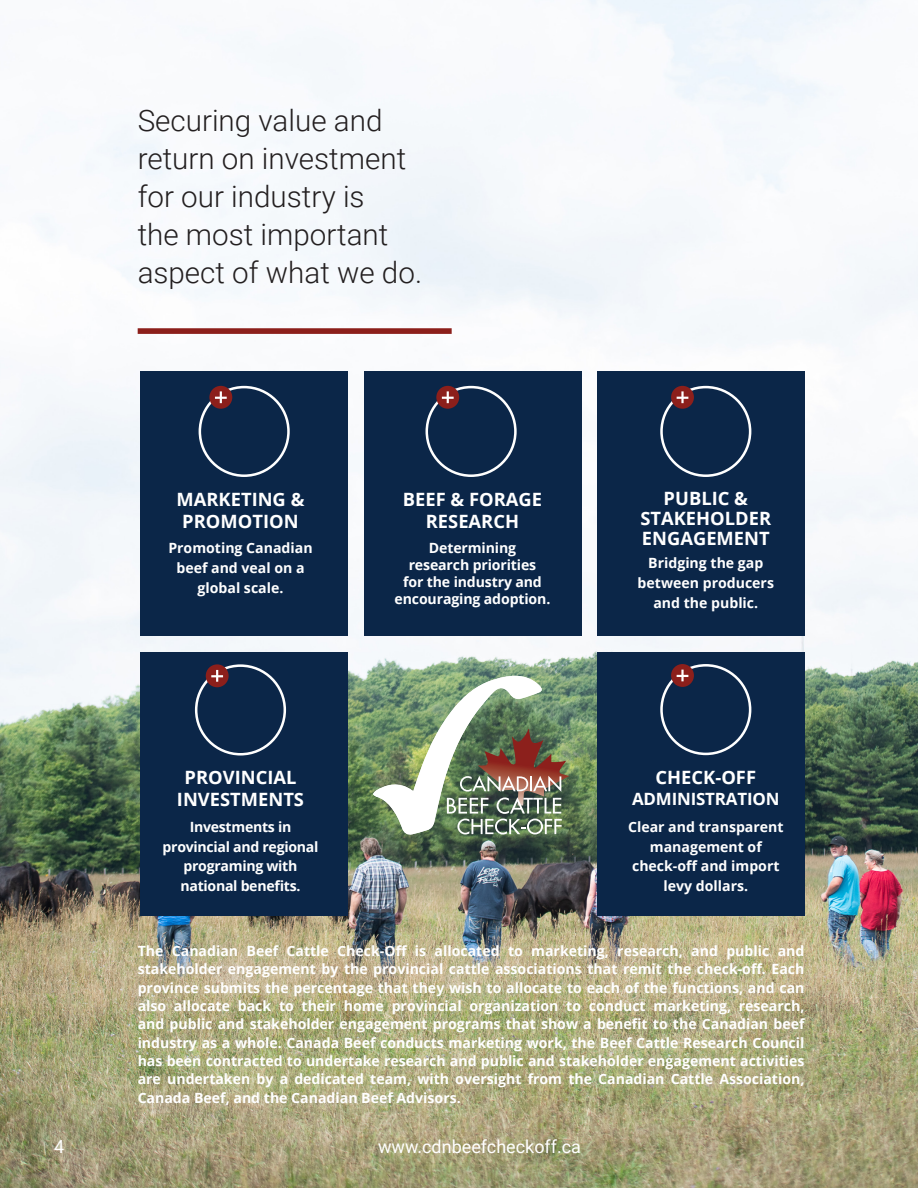
<style>
.page{position:relative;width:918px;height:1188px;background:#fff}
.page>*{position:absolute;margin:0;border:0;box-sizing:border-box;transform-origin:0 0}
.Page_Header_Subtext{font:300 29.7px/38.1px "Roboto";color:#231f20}
.Page_Section_Title{font:700 18.3px/22px "Open Sans";color:#fff;text-align:center}
.t1{font:18px "Roboto";color:#fff}
.Page_Section_Title-2{font:700 16.95px "Open Sans";letter-spacing:-.01em;color:#fff}
.Page_Body_Text_-_Bla{font:700 14.1px/18.3px "Open Sans";color:#fff;text-align:center}
.Page_Body_Text_-_Bla-2{font:700 14.1px/19.8px "Open Sans";letter-spacing:-.02em;color:#fff;text-align:center}
</style>
<div class="page">
<img style="left:0;top:0;width:918px;height:1188px">
<div style="left:141px;top:372px;width:207px;height:264px;background:#0b2648"></div>
<div style="left:141px;top:652px;width:207px;height:264px;background:#0b2648"></div>
<div style="left:364px;top:372px;width:217px;height:264px;background:#0b2648"></div>
<div style="left:597px;top:372px;width:208px;height:264px;background:#0b2648"></div>
<div style="left:597px;top:652px;width:208px;height:264px;background:#0b2648"></div>
<img style="left:373px;top:676px;width:196px;height:159px">
<div style="left:199px;top:386px;width:91px;height:91px;border:3px solid #fff;border-radius:50%"></div>
<div style="left:209px;top:386px;width:23px;height:23px;background:#8c1f1b;border-radius:50%"></div>
<svg style="left:215px;top:391px;width:12px;height:12px"></svg>
<div style="left:426px;top:386px;width:91px;height:91px;border:3px solid #fff;border-radius:50%"></div>
<div style="left:436px;top:386px;width:23px;height:23px;background:#8c1f1b;border-radius:50%"></div>
<svg style="left:442px;top:391px;width:12px;height:12px"></svg>
<div style="left:660px;top:386px;width:91px;height:91px;border:3px solid #fff;border-radius:50%"></div>
<div style="left:671px;top:386px;width:23px;height:23px;background:#8c1f1b;border-radius:50%"></div>
<svg style="left:677px;top:391px;width:11px;height:12px"></svg>
<div style="left:195px;top:664px;width:91px;height:92px;border:3px solid #fff;border-radius:50%"></div>
<div style="left:206px;top:664px;width:23px;height:23px;background:#8c1f1b;border-radius:50%"></div>
<svg style="left:211px;top:670px;width:12px;height:12px"></svg>
<div style="left:138px;top:328px;width:314px;height:6px;background:#8c1f1b"></div>
<div style="left:660px;top:664px;width:91px;height:91px;border:3px solid #fff;border-radius:50%"></div>
<div style="left:671px;top:664px;width:23px;height:23px;background:#8c1f1b;border-radius:50%"></div>
<svg style="left:677px;top:670px;width:11px;height:11px"></svg>
<p class="Page_Header_Subtext" style="left:138px;top:100px;width:286px">Securing value and return on investment for our industry is<br>the most important aspect of what we do.</p>
<p class="Page_Section_Title" style="left:177px;top:488px;width:129px">MARKETING &amp;<br>PROMOTION</p>
<p class="Page_Body_Text_-_Bla" style="left:168px;top:538px;width:146px;line-height:19.8px">Promoting Canadian beef and veal on a global scale.</p>
<p class="Page_Section_Title" style="left:177px;top:766px;width:129px">PROVINCIAL<br>INVESTMENTS</p>
<p class="Page_Body_Text_-_Bla-2" style="left:163px;top:817px;width:157px">Investments in provincial and regional programing with national benefits.</p>
<p class="Page_Section_Title" style="left:403px;top:488px;width:141px">BEEF &amp; FORAGE<br>RESEARCH</p>
<p class="Page_Body_Text_-_Bla" style="left:395px;top:539px;width:157px;line-height:17px">Determining<br>research priorities<br>for the industry and encouraging adoption.</p>
<p class="Page_Section_Title" style="left:640px;top:488px;width:132px;line-height:19.8px">PUBLIC &amp;<br>STAKEHOLDER<br>ENGAGEMENT</p>
<p class="Page_Body_Text_-_Bla" style="left:638px;top:553px;width:138px;line-height:19.8px">Bridging the gap between producers and the public.</p>
<p class="Page_Section_Title" style="left:656px;top:766px;width:102px">CHECK-OFF</p>
<p class="Page_Section_Title-2" style="left:632px;top:787px;width:149px">ADMINISTRATION</p>
<p class="Page_Body_Text_-_Bla" style="left:628px;top:817px;width:157px;line-height:19.8px">Clear and transparent management of check-off and import levy dollars.</p>
<p class="Page_Body_Text_-_Bla" style="left:138px;top:941px;width:668px;text-align:justify">The Canadian Beef Cattle Check-Off is allocated to marketing, research, and public and stakeholder engagement by the provincial cattle associations that remit the check-off. Each province submits the percentage that they wish to allocate to each of the functions, and can also allocate back to their home provincial organization to conduct marketing, research, and public and stakeholder engagement programs that show a benefit to the Canadian beef industry as a whole. Canada Beef conducts marketing work, the Beef Cattle Research Council has been contracted to undertake research and public and stakeholder engagement activities are undertaken by a dedicated team, with oversight from the Canadian Cattle Association, Canada Beef, and the Canadian Beef Advisors.</p>
<p class="t1" style="left:54px;top:1134px;width:12px">4</p>
<p class="t1" style="left:378px;top:1134px;width:205px">www.cdnbeefcheckoff.ca</p>
</div>
